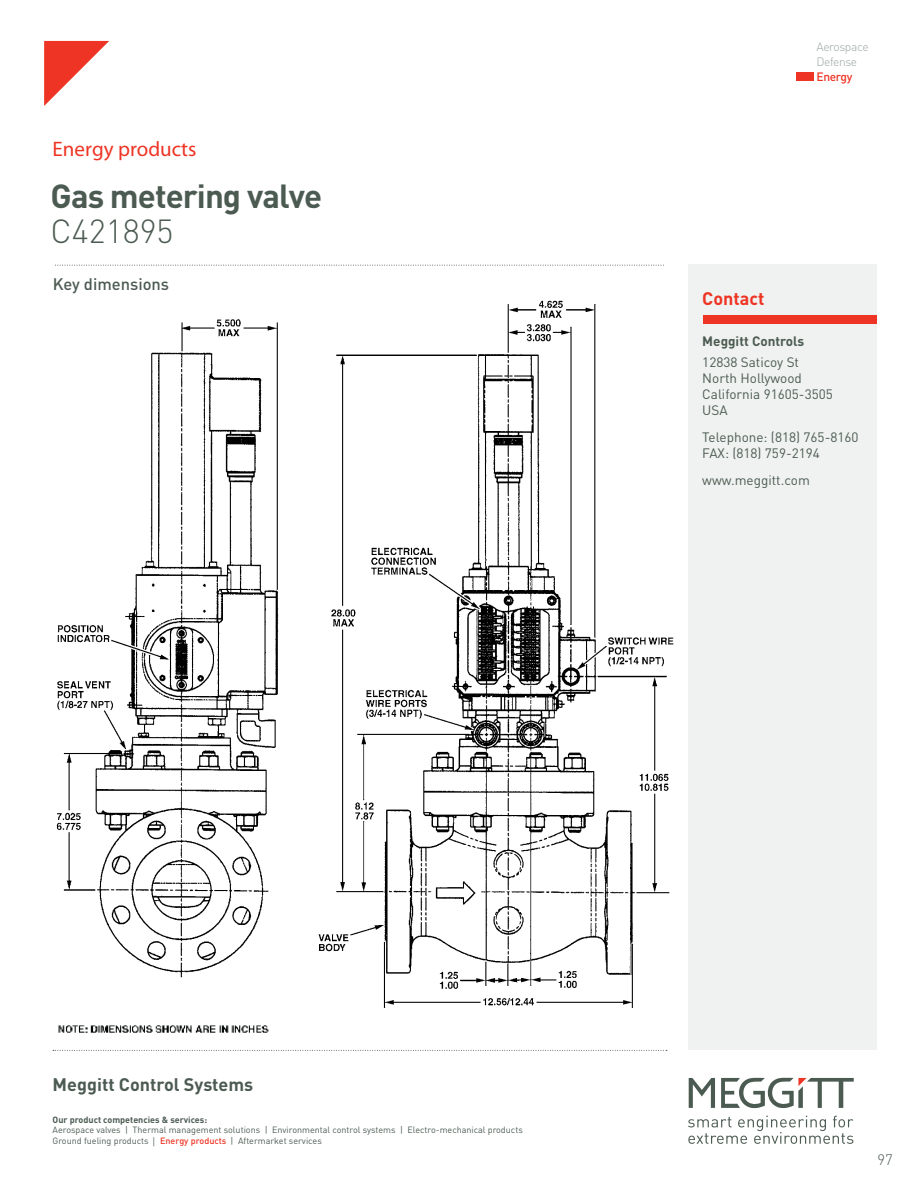
<style>
.page{position:relative;width:918px;height:1188px;background:#fff}
.page>*{position:absolute;margin:0;border:0;box-sizing:border-box;transform-origin:0 0}
.t1{font:700 33px "DINOT";letter-spacing:-.03em;color:#4c5b52}
.t2{font:300 33px "DINOT";color:#4c5b52}
.t3{font:500 21px "DIN";color:#ee3424}
.t4{font:700 18px "DINOT";color:#4c5b52}
.t5{font:700 18px "DINOT";color:#ee3424}
.t6{font:500 16.5px "DINOT";color:#4c5b52}
.t7{font:300 15px "DINOT";color:#4c5b52}
.t8{font:13.5px/16.2px "DINOT";color:#4c5b52}
.t9{font:700 13.5px "DINOT";color:#4c5b52}
.t10{font:300 12px "DINOT";letter-spacing:-.03em;color:#9aa69f}
.t11{font:500 12px "DINOT";letter-spacing:-.03em;color:#ee3424}
.t12{font:9px/10.5px "DINOT";color:#4c5b52}
.t13{font:700 9px "DINOT";color:#4c5b52}
.s1{font-family:"DIN";font-weight:300}
.s2{font-weight:500;color:#ee3424}
</style>
<div class="page">
<img style="left:56px;top:300px;width:618px;height:708px">
<div style="left:62px;top:983px;width:221px;height:41px;background:#fff"></div>
<div style="left:689px;top:265px;width:188px;height:785px;background:#eff2f0"></div>
<svg style="left:44px;top:41px;width:65px;height:65px"></svg>
<svg style="left:53px;top:1050px;width:614px;height:1px"></svg>
<svg style="left:688px;top:1116px;width:165px;height:28px"></svg>
<svg style="left:689px;top:1078px;width:26px;height:30px"></svg>
<svg style="left:721px;top:1077px;width:133px;height:31px"></svg>
<div style="left:703px;top:315px;width:174px;height:8px;background:#ee3424"></div>
<svg style="left:55px;top:265px;width:609px;height:1px"></svg>
<div style="left:796px;top:72px;width:17px;height:9px;background:#ee3424"></div>
<img style="left:58px;top:1025px;width:211px;height:8px">
<h2 class="t3" style="left:53px;top:136px;width:145px">Energy products</h2>
<h1 class="t1" style="left:51px;top:175px;width:273px">Gas metering valve</h1>
<h1 class="t2" style="left:51px;top:211px;width:125px">C421895</h1>
<h3 class="t6" style="left:53px;top:273px;width:118px">Key dimensions</h3>
<h3 class="t10" style="left:816px;top:39px;width:54px">Aerospace</h3>
<h3 class="t11" style="left:816px;top:69px;width:37px">Energy</h3>
<h3 class="t10" style="left:816px;top:54px;width:42px">Defense</h3>
<h3 class="t5" style="left:702px;top:287px;width:64px">Contact</h3>
<h3 class="t9" style="left:702px;top:333px;width:104px">Meggitt Controls</h3>
<h3 class="t8" style="left:702px;top:353px;width:132px">12838 Saticoy St<br>North Hollywood<br>California 91605-3505<br>USA</h3>
<h3 class="t8" style="left:702px;top:429px;width:158px">Telephone: (818) 765-8160<br>FAX: (818) 759-2194</h3>
<h3 class="t8" style="left:702px;top:472px;width:109px">www.meggitt.com</h3>
<h3 class="t4" style="left:53px;top:1073px;width:202px">Meggitt Control Systems</h3>
<p class="t13" style="left:53px;top:1113px;width:156px">Our product competencies &amp; services:</p>
<p class="t12" style="left:53px;top:1124px;width:472px">Aerospace valves | Thermal management solutions | Environmental control systems | Electro-mechanical products<br>Ground fueling products <span class="s1">|</span> <span class="s2">Energy products</span> | Aftermarket services</p>
<h3 class="t7" style="left:878px;top:1150px;width:17px">97</h3>
</div>
